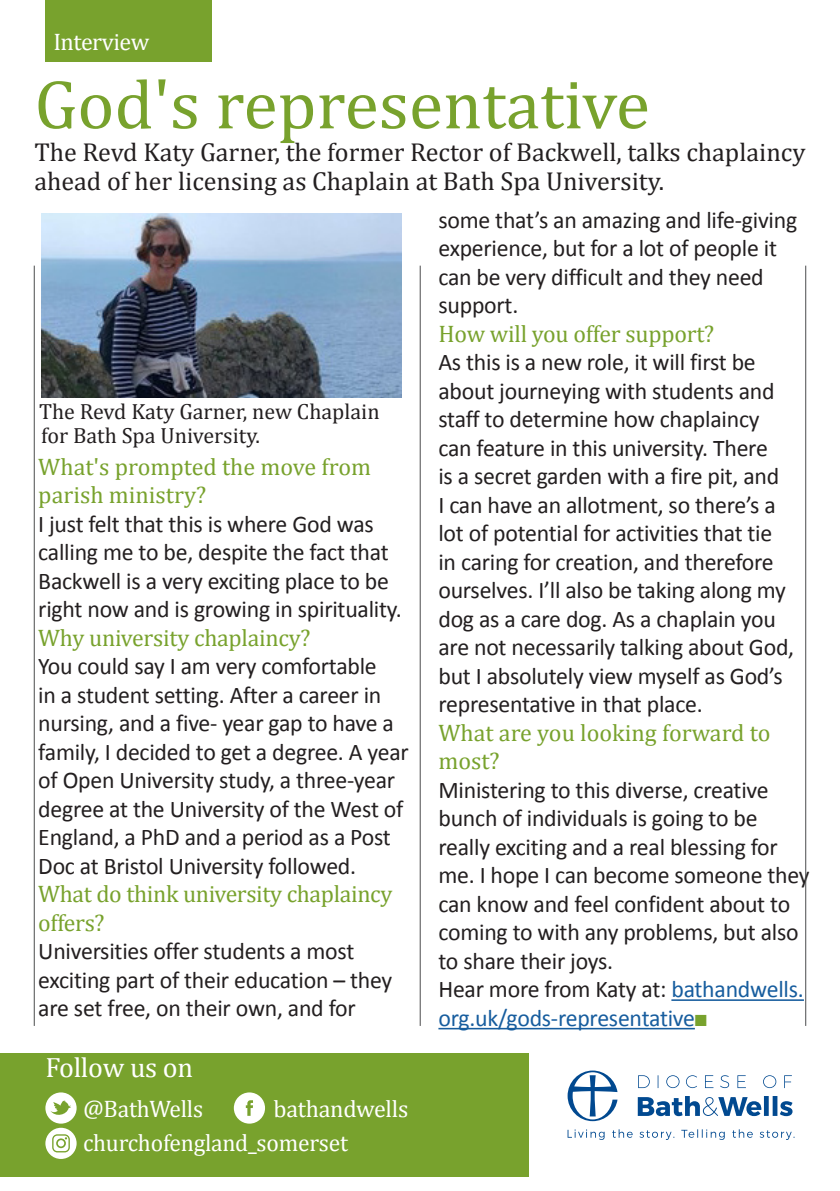
<style>
.page{position:relative;width:840px;height:1191px;background:#fff}
.page>*{position:absolute;margin:0;border:0;box-sizing:border-box;transform-origin:0 0}
.t1{font:70px "Cambria";color:#78a22d}
.t2{font:28px "Cambria";letter-spacing:-.01em;color:#fff}
.AUTHOR{font:26px/28.4px "Cambria";color:#231f20}
.INTERVIEW_QUESTIONS{font:24px/28.4px "Calibri";letter-spacing:-.01em;color:#231f20}
.INTERVIEW_BODY_COPY{font:24px/28.4px "Calibri";letter-spacing:-.01em;color:#231f20}
.BODY_COPY{font:24px/28.4px "Calibri";letter-spacing:-.01em;color:#231f20}
.INTERVIEW_BODY_COPY-2{font:24px/28.4px "Cambria";letter-spacing:-.015em;color:#78a22d}
.INTERVIEW_QUESTIONS-2{font:24px/28.4px "Calibri";letter-spacing:-.01em;color:#175d9e}
.INTERVIEW_QUESTIONS-3{font:24px/28.4px "Cambria";letter-spacing:-.01em;color:#78a22d}
.BODY_COPY-2{font:24px "Cambria";letter-spacing:-.01em;color:#fff}
.INTERVIEW_DROP_CAP{font:24px/28.4px "Cambria";color:#78a22d}
.t3{font:22px/24.2px "Cambria";color:#231f20}
.s1{color:#231f20}
.s2{color:#78a22d}
</style>
<div class="page">
<hr style="left:671px;top:999px;width:132px;height:2px;background:#175d9e">
<hr style="left:438px;top:1027px;width:256px;height:2px;background:#175d9e">
<div style="left:45px;top:0;width:167px;height:62px;background:#78a22d"></div>
<hr style="left:34px;top:266px;width:1px;height:760px;background:#4b4c4d">
<hr style="left:804px;top:266px;width:1px;height:760px;background:#4b4c4d">
<hr style="left:419px;top:266px;width:1px;height:760px;background:#4b4c4d">
<svg style="left:567px;top:1070px;width:50px;height:51px"></svg>
<svg style="left:638px;top:1075px;width:11px;height:13px"></svg>
<svg style="left:657px;top:1075px;width:1px;height:13px"></svg>
<svg style="left:666px;top:1075px;width:13px;height:13px"></svg>
<svg style="left:686px;top:1075px;width:10px;height:13px"></svg>
<svg style="left:705px;top:1075px;width:8px;height:13px"></svg>
<svg style="left:720px;top:1075px;width:8px;height:13px"></svg>
<svg style="left:737px;top:1075px;width:8px;height:13px"></svg>
<svg style="left:763px;top:1075px;width:12px;height:13px"></svg>
<svg style="left:784px;top:1075px;width:7px;height:13px"></svg>
<svg style="left:637px;top:1096px;width:155px;height:20px"></svg>
<svg style="left:567px;top:1129px;width:37px;height:11px"></svg>
<svg style="left:612px;top:1129px;width:20px;height:8px"></svg>
<svg style="left:639px;top:1130px;width:35px;height:10px"></svg>
<svg style="left:681px;top:1129px;width:43px;height:11px"></svg>
<svg style="left:732px;top:1129px;width:20px;height:8px"></svg>
<svg style="left:759px;top:1130px;width:35px;height:10px"></svg>
<div style="left:0;top:1053px;width:528px;height:124px;background:#78a22d"></div>
<svg style="left:234px;top:1092px;width:31px;height:31px"></svg>
<svg style="left:45px;top:1092px;width:32px;height:67px"></svg>
<img style="left:41px;top:214px;width:360px;height:184px">
<p class="BODY_COPY-2" style="left:53px;top:28px;width:97px">Interview</p>
<p class="t1" style="left:34px;top:63px;width:616px">God's representative</p>
<p class="AUTHOR" style="left:34px;top:138px;width:772px">The Revd Katy Garner, the former Rector of Backwell, talks chaplaincy ahead of her licensing as Chaplain at Bath Spa University.</p>
<p class="t3" style="left:39px;top:399px;width:342px">The Revd Katy Garner, new Chaplain for Bath Spa University.</p>
<p class="INTERVIEW_DROP_CAP" style="left:38px;top:452px;width:334px">What's prompted the move from parish ministry?</p>
<p class="BODY_COPY" style="left:38px;top:509px;width:365px">I just felt that this is where God was calling me to be, despite the fact that Backwell is a very exciting place to be right now and is growing in spirituality.</p>
<p class="INTERVIEW_QUESTIONS-3" style="left:38px;top:623px;width:274px">Why university chaplaincy?</p>
<p class="INTERVIEW_BODY_COPY" style="left:38px;top:652px;width:372px">You could say I am very comfortable<br>in a student setting. After a career in nursing, and a five- year gap to have a family, I decided to get a degree. A year of Open University study, a three-year degree at the University of the West of England, a PhD and a period as a Post Doc at Bristol University followed.</p>
<p class="INTERVIEW_BODY_COPY-2" style="left:38px;top:880px;width:355px">What do think university chaplaincy offers?</p>
<p class="INTERVIEW_BODY_COPY" style="left:38px;top:937px;width:355px">Universities offer students a most exciting part of their education – they are set free, on their own, and for</p>
<p class="t2" style="left:45px;top:1050px;width:149px">Follow us on</p>
<p class="BODY_COPY-2" style="left:83px;top:1094px;width:122px">@BathWells</p>
<p class="BODY_COPY-2" style="left:273px;top:1094px;width:136px">bathandwells</p>
<p class="BODY_COPY-2" style="left:83px;top:1128px;width:266px">churchofengland_somerset</p>
<p class="INTERVIEW_BODY_COPY" style="left:438px;top:205px;width:360px">some that’s an amazing and life-giving experience, but for a lot of people it can be very difficult and they need support.</p>
<p class="INTERVIEW_BODY_COPY-2" style="left:438px;top:319px;width:277px">How will you offer support?</p>
<p class="INTERVIEW_QUESTIONS" style="left:438px;top:348px;width:357px">As this is a new role, it will first be about journeying with students and staff to determine how chaplaincy can feature in this university. There<br>is a secret garden with a fire pit, and<br>I can have an allotment, so there’s a lot of potential for activities that tie in caring for creation, and therefore ourselves. I’ll also be taking along my dog as a care dog. As a chaplain you are not necessarily talking about God, but I absolutely view myself as God’s representative in that place.</p>
<p class="INTERVIEW_QUESTIONS-3" style="left:438px;top:718px;width:333px">What are you looking forward to most?</p>
<p class="INTERVIEW_QUESTIONS" style="left:438px;top:775px;width:372px">Ministering to this diverse, creative bunch of individuals is going to be really exciting and a real blessing for me. I hope I can become someone they can know and feel confident about to coming to with any problems, but also to share their joys.</p>
<p class="INTERVIEW_QUESTIONS-2" style="left:438px;top:975px;width:367px"><span class="s1">Hear more from Katy at:</span> bathandwells. org.uk/gods-representative<span class="s2">■</span></p>
</div>
